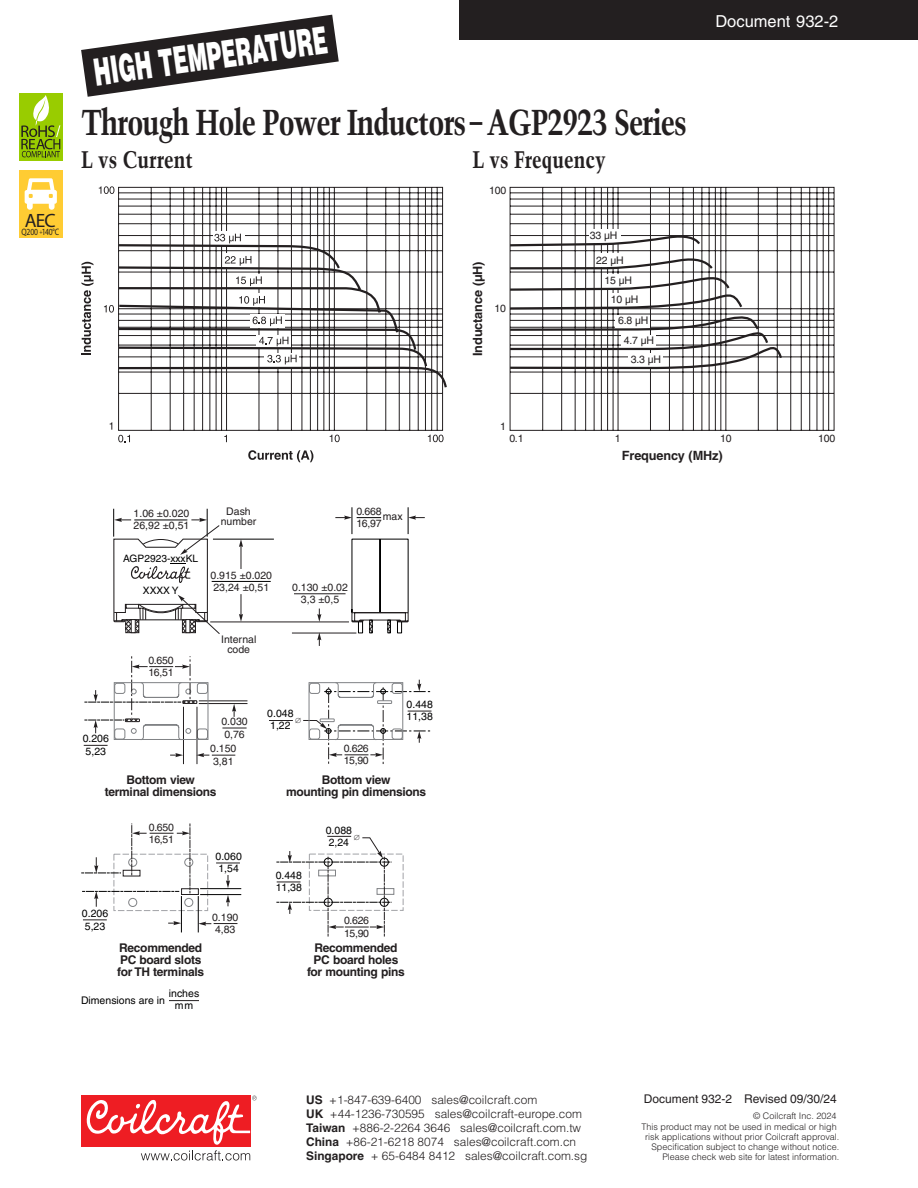
<style>
.page{position:relative;width:918px;height:1188px;background:#fff}
.page>*{position:absolute;margin:0;border:0;box-sizing:border-box;transform-origin:0 0}
.t1{font:900 37.8px "Helvetica";color:#fff;scale:.54 1}
.t2{font:700 condensed 36px "Trump Mediaeval";letter-spacing:-.03em;color:#231f20}
.t3{font:700 condensed 24px "Trump Mediaeval";color:#231f20}
.t4{font:19.35px "Myriad Pro";color:#231f20}
.t5{font:16.5px "Helvetica";color:#fff}
.t6{font:700 12.75px "Helvetica";letter-spacing:-.01em;color:#231f20}
.t7{font:700 12px/12.3px "Helvetica";letter-spacing:-.025em;color:#231f20;text-align:center}
.t8{font:12px "Helvetica";color:#231f20}
.t9{font:300 11.85px/14.1px "Helvetica";color:#231f20}
.t10{font:10.5px/12.1px "Helvetica";color:#231f20}
.t11{font:10.5px/12.1px "Helvetica";color:#000}
.t12{font:10.2px "Helvetica";color:#000}
.t13{font:9.3px "Myriad Pro";letter-spacing:-.015em;color:#231f20;scale:.81 1}
.t14{font:300 9px/9.9px "Helvetica";color:#231f20;text-align:right}
.s1{font-size:6.6px}
.s2{font-weight:700}
</style>
<div class="page">
<div style="left:459px;top:0;width:459px;height:40px;background:#231f20"></div>
<div style="left:81px;top:1096px;width:169px;height:51px;background:#ee1d23"></div>
<svg style="left:86px;top:1096px;width:171px;height:65px"></svg>
<svg style="left:81px;top:15px;width:258px;height:82px"></svg>
<div style="left:19px;top:171px;width:44px;height:67px;background:#fc3"></div>
<svg style="left:25px;top:178px;width:32px;height:32px"></svg>
<div style="left:19px;top:93px;width:44px;height:67px;background:#9c0"></div>
<svg style="left:21px;top:95px;width:39px;height:62px"></svg>
<hr style="left:169px;top:1000px;width:30px;height:1px;background:#231f20">
<svg style="left:509px;top:187px;width:326px;height:244px"></svg>
<div style="left:589px;top:230px;width:31px;height:13px;background:#fff"></div>
<svg style="left:509px;top:232px;width:275px;height:138px"></svg>
<hr style="left:213px;top:539px;width:61px;height:1px;background:#000">
<hr style="left:212px;top:581px;width:59px;height:1px;background:#000">
<svg style="left:239px;top:539px;width:4px;height:30px"></svg>
<svg style="left:317px;top:632px;width:4px;height:14px"></svg>
<svg style="left:232px;top:704px;width:4px;height:13px"></svg>
<svg style="left:170px;top:753px;width:13px;height:4px"></svg>
<svg style="left:317px;top:609px;width:4px;height:13px"></svg>
<svg style="left:335px;top:507px;width:90px;height:126px"></svg>
<svg style="left:239px;top:594px;width:4px;height:28px"></svg>
<hr style="left:292px;top:633px;width:64px;height:1px;background:#231f20">
<hr style="left:210px;top:622px;width:139px;height:1px;background:#231f20">
<hr style="left:294px;top:593px;width:52px;height:1px;background:#231f20">
<hr style="left:199px;top:700px;width:48px;height:1px;background:#231f20">
<hr style="left:199px;top:703px;width:48px;height:1px;background:#231f20">
<svg style="left:222px;top:728px;width:25px;height:1px"></svg>
<svg style="left:196px;top:753px;width:39px;height:4px"></svg>
<svg style="left:84px;top:656px;width:122px;height:90px"></svg>
<hr style="left:183px;top:707px;width:1px;height:57px;background:#231f20">
<hr style="left:197px;top:707px;width:1px;height:57px;background:#231f20">
<div style="left:114px;top:682px;width:94px;height:58px;border:1px solid #808285"></div>
<svg style="left:113px;top:509px;width:108px;height:125px"></svg>
<svg style="left:104px;top:305px;width:10px;height:8px"></svg>
<svg style="left:99px;top:186px;width:15px;height:8px"></svg>
<svg style="left:118px;top:435px;width:12px;height:7px"></svg>
<svg style="left:428px;top:435px;width:16px;height:7px"></svg>
<svg style="left:330px;top:435px;width:10px;height:7px"></svg>
<svg style="left:248px;top:450px;width:65px;height:12px"></svg>
<svg style="left:81px;top:262px;width:12px;height:93px"></svg>
<svg style="left:118px;top:187px;width:325px;height:244px"></svg>
<div style="left:213px;top:232px;width:32px;height:13px;background:#fff"></div>
<svg style="left:214px;top:234px;width:27px;height:9px"></svg>
<svg style="left:118px;top:243px;width:329px;height:147px"></svg>
<svg style="left:269px;top:680px;width:163px;height:84px"></svg>
<svg style="left:81px;top:823px;width:323px;height:114px"></svg>
<h3 class="t4" style="left:25px;top:208px;width:32px">AEC</h3>
<p class="t13" style="left:21px;top:226px;width:48px">Q200 <span class="s1">+</span>140°C</p>
<h1 class="t1" style="left:90px;top:48px;width:438px;rotate:-8deg">HIGH TEMPERATURE</h1>
<h2 class="t2" style="left:81px;top:100px;width:608px">Through Hole Power Inductors – AGP2923 Series</h2>
<h3 class="t3" style="left:81px;top:144px;width:113px">L vs Current</h3>
<h3 class="t3" style="left:472px;top:144px;width:135px">L vs Frequency</h3>
<p class="t10" style="left:489px;top:184px;width:19px">100</p>
<p class="t6" style="left:470px;top:356px;width:96px;rotate:-90deg">Inductance (µH)</p>
<p class="t10" style="left:494px;top:303px;width:13px">10</p>
<p class="t10" style="left:590px;top:230px;width:29px">33 µH</p>
<p class="t10" style="left:605px;top:249px;width:29px;line-height:20.9px;text-indent:-8px">22 µH<br>15 µH</p>
<p class="t10" style="left:618px;top:288px;width:32px;line-height:21.5px;text-indent:-7px">10 µH<br>6.8 µH</p>
<p class="t10" style="left:631px;top:331px;width:32px;line-height:18.6px;text-indent:-7px">4.7 µH<br>3.3 µH</p>
<h3 class="t5" style="left:715px;top:11px;width:124px">Document 932-2</h3>
<p class="t10" style="left:134px;top:507px;width:57px">1.06 ±0.020<br>26,92 ±0,51</p>
<p class="t10" style="left:356px;top:505px;width:27px">0.668<br>16,97</p>
<p class="t10" style="left:221px;top:506px;width:37px;line-height:9.9px;text-align:center">Dash number</p>
<p class="t10" style="left:383px;top:510px;width:21px">max</p>
<p class="t11" style="left:83px;top:733px;width:28px">0.206<br>5,23</p>
<p class="t12" style="left:123px;top:553px;width:77px">AGP2923-xxxKL</p>
<p class="t12" style="left:143px;top:584px;width:37px">XXXX Y</p>
<p class="t10" style="left:211px;top:569px;width:63px">0.915 ±0.020<br>23,24 ±0,51</p>
<p class="t10" style="left:148px;top:654px;width:27px">0.650<br>16,51</p>
<p class="t10" style="left:221px;top:634px;width:37px;line-height:9.9px;text-align:center">Internal code</p>
<p class="t10" style="left:292px;top:581px;width:57px;text-align:center">0.130 ±0.02<br>3,3 ±0,5</p>
<p class="t10" style="left:221px;top:716px;width:28px">0.030<br>0,76</p>
<p class="t10" style="left:210px;top:743px;width:28px">0.150<br>3,81</p>
<p class="t11" style="left:267px;top:708px;width:28px">0.048<br>1,22</p>
<p class="t10" style="left:344px;top:742px;width:27px">0.626<br>15,90</p>
<p class="t11" style="left:407px;top:698px;width:28px">0.448<br>11,38</p>
<p class="t7" style="left:105px;top:774px;width:113px">Bottom view terminal dimensions</p>
<p class="t7" style="left:286px;top:774px;width:142px">Bottom view<br>mounting pin dimensions</p>
<p class="t11" style="left:82px;top:908px;width:28px">0.206<br>5,23</p>
<p class="t10" style="left:149px;top:821px;width:27px">0.650<br>16,51</p>
<p class="t11" style="left:216px;top:850px;width:28px">0.060<br>1,54</p>
<p class="t10" style="left:212px;top:911px;width:28px">0.190<br>4,83</p>
<p class="t11" style="left:276px;top:869px;width:28px">0.448<br>11,38</p>
<p class="t11" style="left:326px;top:824px;width:28px">0.088<br>2,24</p>
<p class="t10" style="left:344px;top:915px;width:27px">0.626<br>15,90</p>
<p class="t7" style="left:117px;top:941px;width:88px;text-align:left">Recommended<br>PC board slots for TH terminals</p>
<p class="t7" style="left:307px;top:941px;width:99px">Recommended<br>PC board holes for mounting pins</p>
<p class="t11" style="left:81px;top:994px;width:85px">Dimensions are in</p>
<p class="t11" style="left:169px;top:988px;width:32px;text-align:center">inches mm</p>
<p class="t10" style="left:500px;top:420px;width:7px">1</p>
<p class="t10" style="left:509px;top:432px;width:16px">0.1</p>
<p class="t10" style="left:615px;top:432px;width:7px">1</p>
<p class="t10" style="left:720px;top:432px;width:13px">10</p>
<p class="t10" style="left:818px;top:432px;width:19px">100</p>
<p class="t6" style="left:622px;top:447px;width:102px">Frequency (MHz)</p>
<p class="t9" style="left:306px;top:1093px;width:283px"><span class="s2">US</span> +1-847-639-6400 sales@coilcraft.com<br><span class="s2">UK</span> +44-1236-730595 sales@coilcraft-europe.com <span class="s2">Taiwan</span> +886-2-2264 3646 sales@coilcraft.com.tw <span class="s2">China</span> +86-21-6218 8074 sales@coilcraft.com.cn <span class="s2">Singapore</span> + 65-6484 8412 sales@coilcraft.com.sg</p>
<p class="t8" style="left:644px;top:1092px;width:195px">Document 932-2 Revised 09/30/24</p>
<p class="t14" style="left:642px;top:1110px;width:197px;line-height:11.4px">© Coilcraft Inc. 2024<br>This product may not be used in medical or high</p>
<p class="t14" style="left:645px;top:1132px;width:196px">risk applications without prior Coilcraft approval.<br>Specification subject to change without notice.<br>Please check web site for latest information.</p>
</div>
